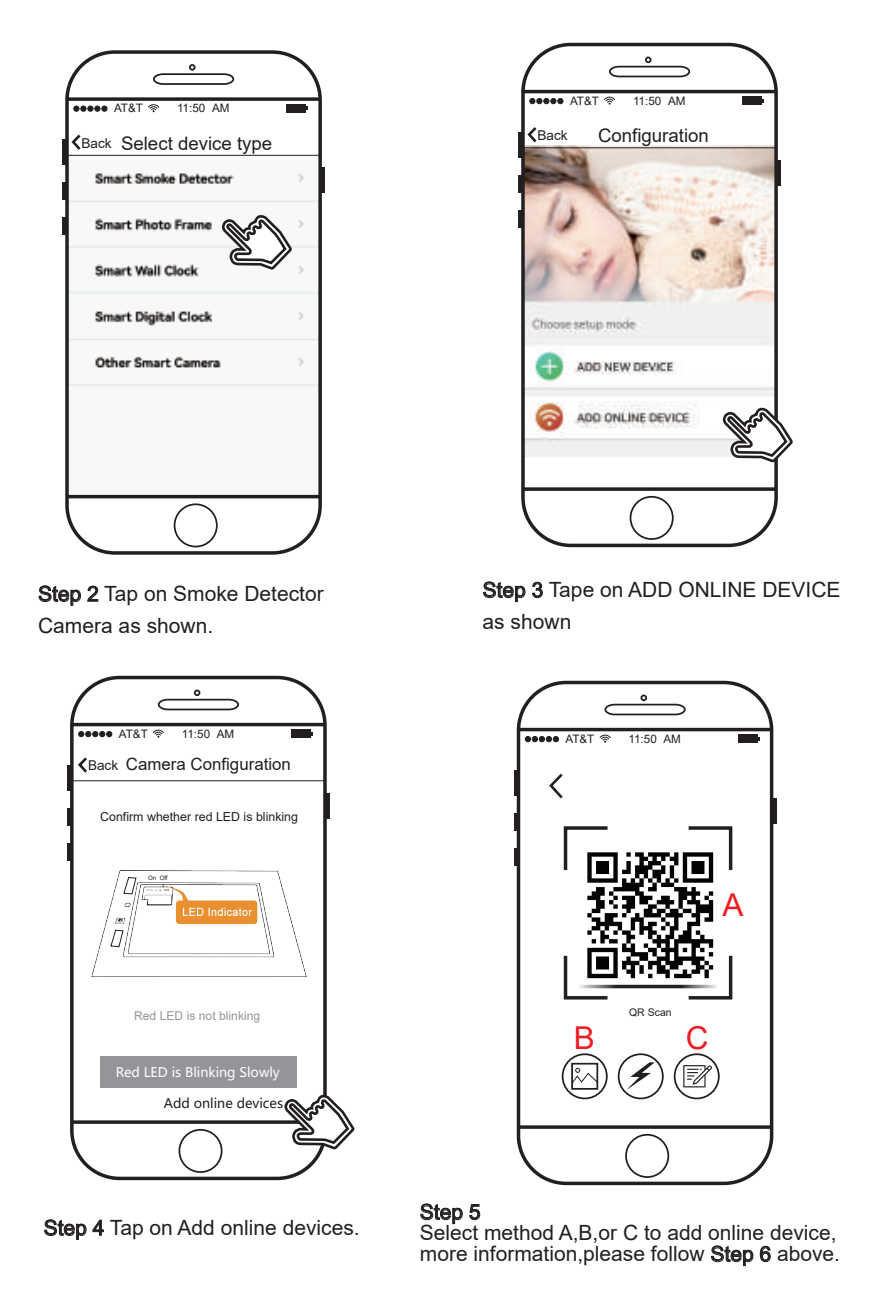
<style>
.page{position:relative;width:893px;height:1290px;background:#fff}
.page>*{position:absolute;margin:0;border:0;box-sizing:border-box;transform-origin:0 0}
.t1{font:31.5px "Arial";color:#ee1d23}
.t2{font:21px/31.5px "Arial";color:#231f20}
.t3{font:18.55px "Arial";color:#231f20}
.t4{font:16.8px "Arial";color:#231f20}
.t5{font:13.65px "Arial";color:#231f20}
.t6{font:13.3px "Microsoft Ya Hei";color:#fff}
.t7{font:13.3px "Microsoft Ya Hei";color:#231f20}
.t8{font:12.25px "Arial";color:#231f20}
.t9{font:12.25px "Arial";color:#939598}
.t10{font:11.55px "Arial";letter-spacing:-.035em;color:#231f20}
.t11{font:10.5px "Arial";color:#231f20}
.t12{font:5.95px "Arial";color:#231f20}
</style>
<div class="page">
<svg style="left:78px;top:757px;width:9px;height:16px"></svg>
<svg style="left:78px;top:731px;width:34px;height:6px"></svg>
<svg style="left:153px;top:729px;width:11px;height:9px"></svg>
<div style="left:291px;top:730px;width:20px;height:8px;background:#231f20"></div>
<hr style="left:72px;top:780px;width:253px;height:1px;background:#231f20">
<hr style="left:72px;top:723px;width:253px;height:3px;background:#231f20">
<svg style="left:75px;top:1120px;width:208px;height:4px"></svg>
<svg style="left:157px;top:698px;width:82px;height:13px"></svg>
<div style="left:179px;top:1129px;width:44px;height:44px;border:2px solid #231f20;border-radius:50%"></div>
<div style="left:70px;top:676px;width:257px;height:504px;border:4px solid #231f20;border-radius:48px"></div>
<div style="left:194px;top:689px;width:6px;height:7px;border:2px solid #231f20;border-radius:50%"></div>
<div style="left:67px;top:765px;width:6px;height:25px;background:#231f20"></div>
<div style="left:324px;top:793px;width:6px;height:25px;background:#231f20"></div>
<div style="left:67px;top:808px;width:6px;height:17px;background:#231f20"></div>
<div style="left:67px;top:843px;width:6px;height:17px;background:#231f20"></div>
<div style="left:100px;top:1056px;width:197px;height:31px;background:#939598"></div>
<svg style="left:283px;top:1091px;width:72px;height:60px"></svg>
<img style="left:91px;top:870px;width:216px;height:107px">
<svg style="left:121px;top:872px;width:17px;height:28px"></svg>
<svg style="left:105px;top:929px;width:21px;height:41px"></svg>
<svg style="left:38px;top:585px;width:43px;height:21px"></svg>
<svg style="left:87px;top:585px;width:12px;height:17px"></svg>
<svg style="left:483px;top:581px;width:43px;height:21px"></svg>
<svg style="left:532px;top:581px;width:11px;height:17px"></svg>
<svg style="left:626px;top:1062px;width:29px;height:28px"></svg>
<svg style="left:549px;top:773px;width:14px;height:26px"></svg>
<svg style="left:525px;top:736px;width:34px;height:6px"></svg>
<svg style="left:600px;top:734px;width:11px;height:9px"></svg>
<div style="left:738px;top:735px;width:20px;height:8px;background:#231f20"></div>
<hr style="left:518px;top:728px;width:254px;height:3px;background:#231f20">
<svg style="left:522px;top:1125px;width:246px;height:4px"></svg>
<svg style="left:604px;top:703px;width:82px;height:13px"></svg>
<div style="left:625px;top:1134px;width:44px;height:44px;border:2px solid #231f20;border-radius:50%"></div>
<div style="left:517px;top:681px;width:256px;height:504px;border:4px solid #231f20;border-radius:48px"></div>
<div style="left:640px;top:694px;width:7px;height:7px;border:2px solid #231f20;border-radius:50%"></div>
<div style="left:514px;top:770px;width:6px;height:25px;background:#231f20"></div>
<div style="left:771px;top:798px;width:6px;height:25px;background:#231f20"></div>
<div style="left:514px;top:813px;width:6px;height:17px;background:#231f20"></div>
<div style="left:514px;top:848px;width:6px;height:17px;background:#231f20"></div>
<svg style="left:685px;top:955px;width:48px;height:45px"></svg>
<svg style="left:563px;top:955px;width:48px;height:45px"></svg>
<svg style="left:563px;top:826px;width:45px;height:44px"></svg>
<svg style="left:688px;top:826px;width:45px;height:44px"></svg>
<img style="left:583px;top:848px;width:134px;height:134px">
<hr style="left:577px;top:985px;width:140px;height:3px;background:#fff">
<div style="left:562px;top:1053px;width:46px;height:46px;border:2px solid #231f20;border-radius:50%"></div>
<div style="left:618px;top:1053px;width:46px;height:46px;border:2px solid #231f20;border-radius:50%"></div>
<svg style="left:683px;top:1065px;width:29px;height:22px"></svg>
<div style="left:674px;top:1053px;width:46px;height:46px;border:2px solid #231f20;border-radius:50%"></div>
<div style="left:571px;top:1063px;width:27px;height:27px;border:2px solid #231f20"></div>
<svg style="left:571px;top:1068px;width:28px;height:16px"></svg>
<svg style="left:420px;top:1203px;width:43px;height:21px"></svg>
<svg style="left:469px;top:1204px;width:12px;height:16px"></svg>
<svg style="left:711px;top:1245px;width:60px;height:21px"></svg>
<svg style="left:44px;top:1219px;width:60px;height:21px"></svg>
<img style="left:526px;top:146px;width:247px;height:310px">
<svg style="left:527px;top:127px;width:10px;height:16px"></svg>
<svg style="left:529px;top:98px;width:34px;height:6px"></svg>
<svg style="left:604px;top:97px;width:11px;height:8px"></svg>
<div style="left:742px;top:97px;width:20px;height:8px;background:#231f20"></div>
<hr style="left:523px;top:147px;width:253px;height:1px;background:#231f20">
<hr style="left:523px;top:90px;width:253px;height:3px;background:#231f20">
<svg style="left:526px;top:487px;width:247px;height:4px"></svg>
<div style="left:630px;top:496px;width:44px;height:44px;border:2px solid #231f20;border-radius:50%"></div>
<div style="left:521px;top:43px;width:257px;height:504px;border:4px solid #231f20;border-radius:48px"></div>
<svg style="left:609px;top:57px;width:82px;height:21px"></svg>
<div style="left:518px;top:132px;width:6px;height:25px;background:#231f20"></div>
<div style="left:775px;top:160px;width:6px;height:25px;background:#231f20"></div>
<div style="left:518px;top:175px;width:6px;height:17px;background:#231f20"></div>
<div style="left:518px;top:210px;width:6px;height:17px;background:#231f20"></div>
<svg style="left:722px;top:404px;width:71px;height:60px"></svg>
<img style="left:70px;top:173px;width:247px;height:322px">
<svg style="left:71px;top:134px;width:10px;height:16px"></svg>
<svg style="left:73px;top:106px;width:34px;height:6px"></svg>
<svg style="left:148px;top:104px;width:11px;height:8px"></svg>
<div style="left:287px;top:104px;width:19px;height:8px;background:#231f20"></div>
<hr style="left:67px;top:155px;width:253px;height:1px;background:#231f20">
<svg style="left:70px;top:97px;width:247px;height:4px"></svg>
<hr style="left:67px;top:495px;width:253px;height:3px;background:#231f20">
<svg style="left:153px;top:73px;width:82px;height:12px"></svg>
<div style="left:174px;top:503px;width:44px;height:44px;border:2px solid #231f20;border-radius:50%"></div>
<div style="left:65px;top:50px;width:257px;height:505px;border:4px solid #231f20;border-radius:48px"></div>
<div style="left:189px;top:64px;width:7px;height:7px;border:2px solid #231f20;border-radius:50%"></div>
<div style="left:62px;top:140px;width:6px;height:25px;background:#231f20"></div>
<div style="left:319px;top:168px;width:6px;height:25px;background:#231f20"></div>
<div style="left:62px;top:183px;width:6px;height:17px;background:#231f20"></div>
<div style="left:62px;top:218px;width:6px;height:17px;background:#231f20"></div>
<svg style="left:221px;top:211px;width:72px;height:61px"></svg>
<p class="t10" style="left:114px;top:100px;width:30px">AT&amp;T</p>
<p class="t10" style="left:177px;top:100px;width:54px">11:50 AM</p>
<p class="t3" style="left:121px;top:131px;width:153px">Select device type</p>
<p class="t5" style="left:82px;top:133px;width:32px">Back</p>
<p class="t10" style="left:570px;top:93px;width:30px">AT&amp;T</p>
<p class="t10" style="left:633px;top:93px;width:54px">11:50 AM</p>
<p class="t3" style="left:598px;top:123px;width:112px">Configuration</p>
<p class="t5" style="left:537px;top:126px;width:32px">Back</p>
<p class="t2" style="left:38px;top:578px;width:287px">Step 2 Tap on Smoke Detector<br>Camera as shown.</p>
<p class="t2" style="left:483px;top:574px;width:359px">Step 3 Tape on ADD ONLINE DEVICE as shown</p>
<p class="t10" style="left:119px;top:726px;width:30px">AT&amp;T</p>
<p class="t10" style="left:182px;top:726px;width:54px">11:50 AM</p>
<p class="t4" style="left:126px;top:753px;width:167px">Camera Configuration</p>
<p class="t5" style="left:88px;top:756px;width:32px">Back</p>
<p class="t8" style="left:100px;top:808px;width:199px">Confirm whether red LED is blinking</p>
<p class="t12" style="left:148px;top:874px;width:21px">On Off</p>
<p class="t9" style="left:134px;top:1007px;width:128px">Red LED is not blinking</p>
<p class="t6" style="left:116px;top:1063px;width:165px">Red LED is Blinking Slowly</p>
<p class="t7" style="left:164px;top:1094px;width:121px">Add online devices</p>
<p class="t2" style="left:44px;top:1212px;width:317px">Step 4 Tap on Add online devices.</p>
<p class="t10" style="left:565px;top:731px;width:30px">AT&amp;T</p>
<p class="t10" style="left:628px;top:731px;width:54px">11:50 AM</p>
<h1 class="t1" style="left:722px;top:883px;width:23px">A</h1>
<p class="t11" style="left:629px;top:1005px;width:44px">QR Scan</p>
<h1 class="t1" style="left:574px;top:1016px;width:23px">B</h1>
<h1 class="t1" style="left:686px;top:1016px;width:24px">C</h1>
<p class="t2" style="left:420px;top:1201px;width:422px;line-height:21px">Step 5<br>Select method A,B,or C to add online device, more information,please follow Step 6 above.</p>
</div>
